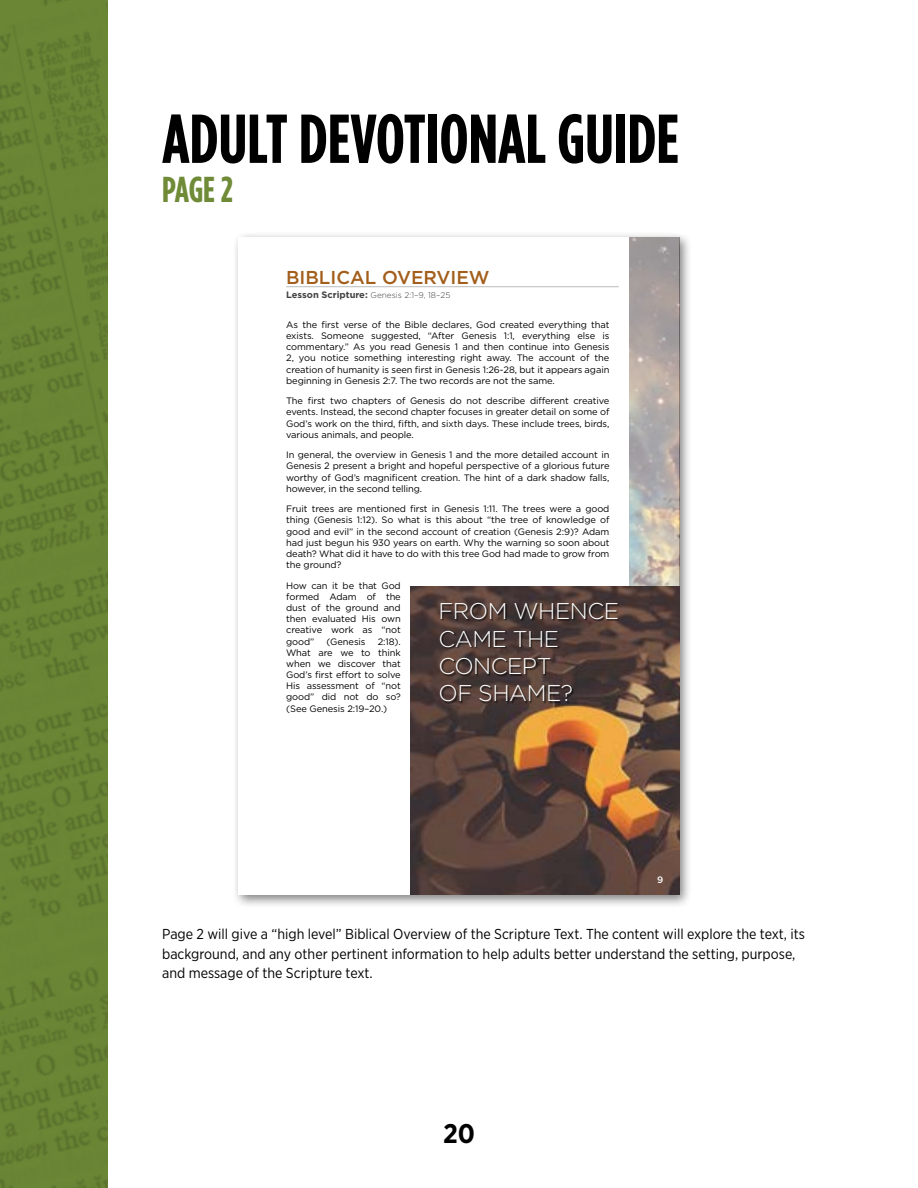
<style>
.page{position:relative;width:918px;height:1188px;background:#fff}
.page>*{position:absolute;margin:0;border:0;box-sizing:border-box;transform-origin:0 0}
.t1{font:700 69px "Gotham Condensed";color:#000}
.t2{font:700 36px "Gotham Condensed";color:#6f8b37}
.t3{font:700 27px "Gotham Narrow";color:#000}
.t4{font:300 22.8px/27.3px "Gotham";letter-spacing:-.02em;color:#fff}
.t5{font:500 18.6px "Gotham";color:#a35e1b}
.t6{font:14.4px/19.5px "Gotham Narrow";color:#000}
.t7{font:9.3px/11.2px "Gotham";letter-spacing:-.01em;color:#000;text-align:justify}
.t8{font:500 9.3px "Gotham";color:#fff}
.t9{font:300 8.25px "Gotham";color:#414042}
.s1{font-weight:700;font-size:9.3px}
</style>
<div class="page">
<div style="left:233px;top:232px;width:459px;height:676px;background:#000;opacity:.5"></div>
<div style="left:239px;top:238px;width:440px;height:657px;background:#fff"></div>
<hr style="left:286px;top:286px;width:333px;height:1px;background:#bcbec0">
<img style="left:630px;top:238px;width:49px;height:349px">
<img style="left:410px;top:587px;width:269px;height:308px">
<div style="left:441px;top:604px;width:179px;height:101px;background:#000;opacity:.75"></div>
<svg style="left:0;top:0;width:108px;height:1188px;fill:#698434"></svg>
<h1 class="t1" style="left:162px;top:98px;width:519px">ADULT DEVOTIONAL GUIDE</h1>
<h2 class="t2" style="left:162px;top:168px;width:72px">PAGE 2</h2>
<h3 class="t5" style="left:286px;top:265px;width:205px">BIBLICAL OVERVIEW</h3>
<p class="t9" style="left:286px;top:290px;width:166px"><span class="s1">Lesson Scripture:</span> Genesis 2:1–9, 18–25</p>
<p class="t7" style="left:286px;top:319px;width:325px">As the first verse of the Bible declares, God created everything that exists. Someone suggested, “After Genesis 1:1, everything else is commentary.” As you read Genesis 1 and then continue into Genesis 2, you notice something interesting right away. The account of the creation of humanity is seen first in Genesis 1:26-28, but it appears again beginning in Genesis 2:7. The two records are not the same.</p>
<p class="t7" style="left:286px;top:395px;width:325px">The first two chapters of Genesis do not describe different creative events. Instead, the second chapter focuses in greater detail on some of God’s work on the third, fifth, and sixth days. These include trees, birds, various animals, and people.</p>
<p class="t7" style="left:286px;top:449px;width:325px">In general, the overview in Genesis 1 and the more detailed account in Genesis 2 present a bright and hopeful perspective of a glorious future worthy of God’s magnificent creation. The hint of a dark shadow falls, however, in the second telling.</p>
<p class="t7" style="left:286px;top:503px;width:325px">Fruit trees are mentioned first in Genesis 1:11. The trees were a good thing (Genesis 1:12). So what is this about “the tree of knowledge of good and evil” in the second account of creation (Genesis 2:9)? Adam had just begun his 930 years on earth. Why the warning so soon about death? What did it have to do with this tree God had made to grow from the ground?</p>
<p class="t7" style="left:286px;top:580px;width:116px">How can it be that God formed Adam of the dust of the ground and then evaluated His own creative work as “not good”</p>
<h3 class="t4" style="left:438px;top:597px;width:182px">FROM WHENCE<br>CAME THE<br>CONCEPT<br>OF SHAME?</h3>
<p class="t7" style="left:286px;top:635px;width:116px;text-indent:92px">2:18).<br>What are we to think when we discover that God’s first effort to solve His assessment of “not good” did not do so? (See Genesis 2:19–20.)</p>
<p class="t7" style="left:327px;top:635px;width:40px">(Genesis</p>
<p class="t8" style="left:657px;top:874px;width:8px">9</p>
<p class="t6" style="left:162px;top:924px;width:644px">Page 2 will give a “high level” Biblical Overview of the Scripture Text. The content will explore the text, its background, and any other pertinent information to help adults better understand the setting, purpose, and message of the Scripture text.</p>
<h3 class="t3" style="left:443px;top:1116px;width:33px">20</h3>
</div>
